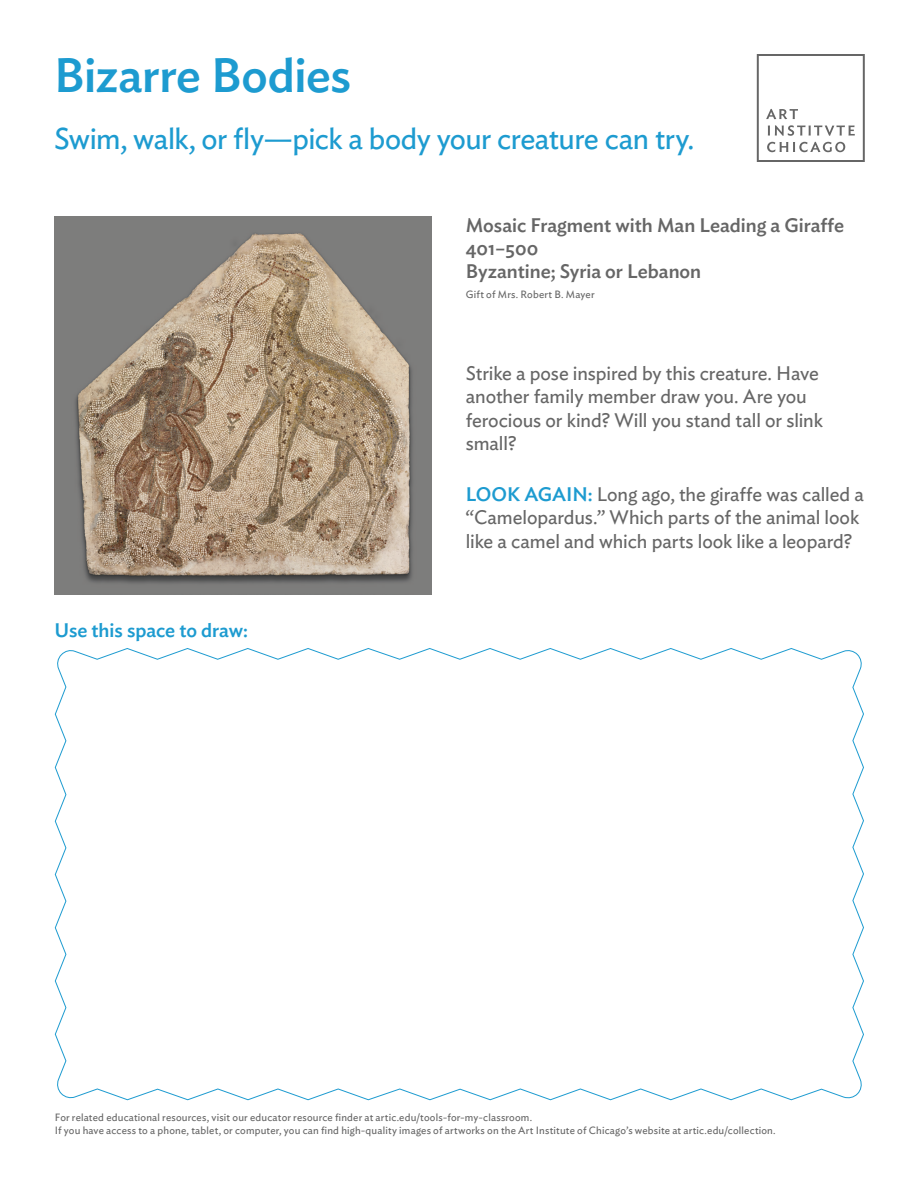
<style>
.page{position:relative;width:918px;height:1188px;background:#fff}
.page>*{position:absolute;margin:0;border:0;box-sizing:border-box;transform-origin:0 0}
.t1{font:500 48px "Ideal Sans";letter-spacing:-.005em;color:#1d9bd0}
.t2{font:30px "Ideal Sans";letter-spacing:-.02em;color:#1d9bd0}
.t3{font:19.5px/23.4px "Ideal Sans";letter-spacing:-.005em;color:#666}
.t4{font:500 19.5px/23.4px "Ideal Sans";letter-spacing:-.005em;color:#666}
.t5{font:500 19.5px "Ideal Sans";letter-spacing:-.005em;color:#1d9bd0}
.t6{font:10.5px/12.6px "Ideal Sans";letter-spacing:.015em;color:#666}
.s1{font-weight:500;color:#1d9bd0}
</style>
<div class="page">
<img style="left:54px;top:216px;width:378px;height:379px">
<svg style="left:54px;top:648px;width:810px;height:453px"></svg>
<svg style="left:757px;top:54px;width:108px;height:108px"></svg>
<h1 class="t1" style="left:54px;top:39px;width:299px">Bizarre Bodies</h1>
<h2 class="t2" style="left:54px;top:115px;width:642px">Swim, walk, or fly—pick a body your creature can try.</h2>
<h3 class="t4" style="left:466px;top:212px;width:380px">Mosaic Fragment with Man Leading a Giraffe<br>401–500<br>Byzantine; Syria or Lebanon</h3>
<p class="t6" style="left:466px;top:287px;width:130px">Gift of Mrs. Robert B. Mayer</p>
<h3 class="t5" style="left:54px;top:615px;width:195px">Use this space to draw:</h3>
<h3 class="t3" style="left:466px;top:360px;width:359px">Strike a pose inspired by this creature. Have another family member draw you. Are you ferocious or kind? Will you stand tall or slink small?</h3>
<h3 class="t3" style="left:466px;top:481px;width:400px"><span class="s1">LOOK AGAIN:</span> Long ago, the giraffe was called a “Camelopardus.” Which parts of the animal look like a camel and which parts look like a leopard?</h3>
<p class="t6" style="left:55px;top:1111px;width:722px">For related educational resources, visit our educator resource finder at artic.edu/tools-for-my-classroom.<br>If you have access to a phone, tablet, or computer, you can find high-quality images of artworks on the Art Institute of Chicago’s website at artic.edu/collection.</p>
</div>
